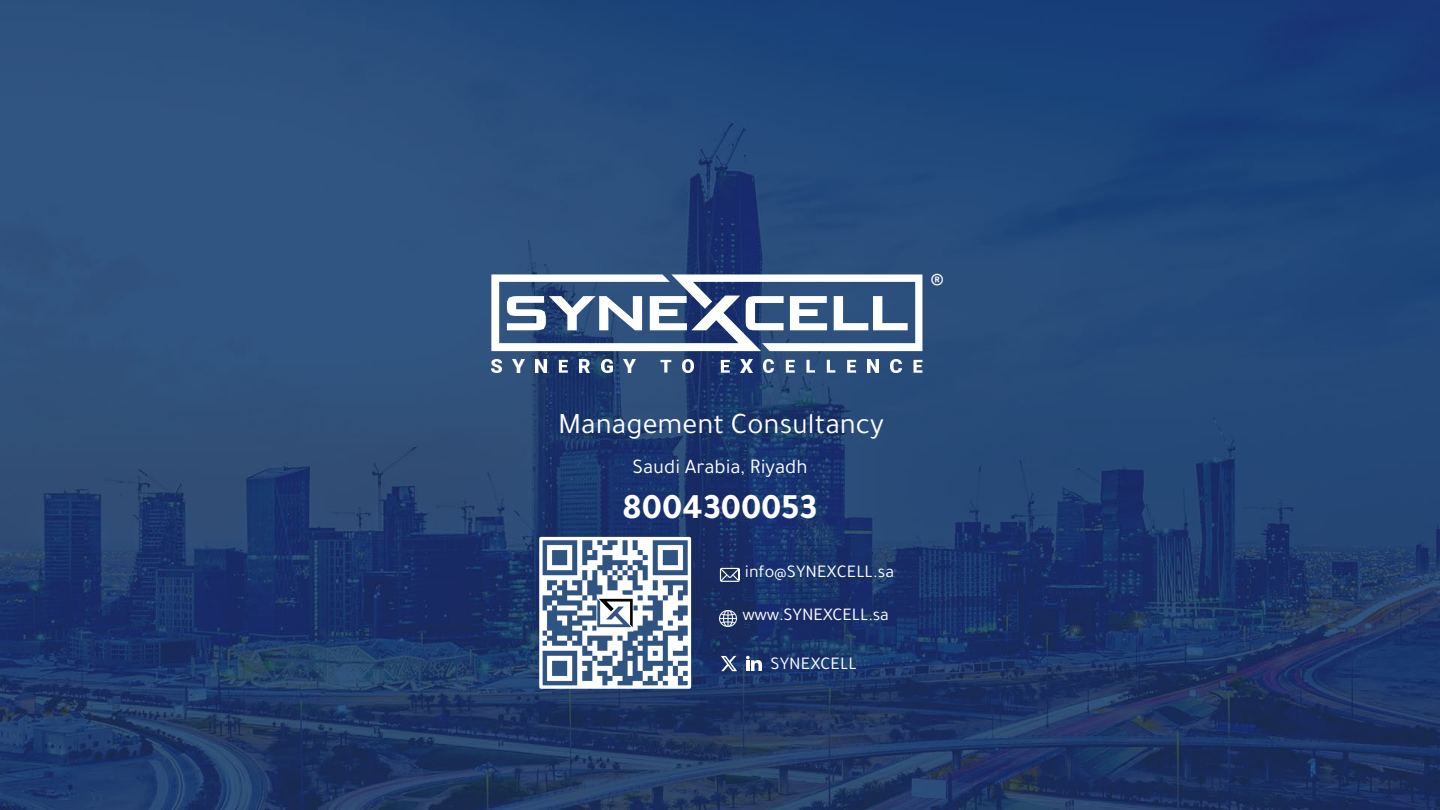
<style>
.page{position:relative;width:1440px;height:810px;background:#fff}
.page>*{position:absolute;margin:0;border:0;box-sizing:border-box;transform-origin:0 0}
.t1{font:700 36px "Tajawal";color:#fff}
.t2{font:36px "Tajawal";color:#fff}
.t3{font:30px "Tajawal";color:#fff}
.t4{font:20.85px "Tajawal";color:#fff}
.t5{font:18px "Tajawal";color:#fff}
</style>
<div class="page">
<img style="left:0;top:0;width:1440px;height:810px">
<svg style="left:491px;top:274px;width:431px;height:77px"></svg>
<svg style="left:491px;top:360px;width:11px;height:13px"></svg>
<svg style="left:513px;top:360px;width:11px;height:13px"></svg>
<svg style="left:536px;top:360px;width:10px;height:13px"></svg>
<svg style="left:559px;top:360px;width:9px;height:13px"></svg>
<svg style="left:580px;top:360px;width:10px;height:13px"></svg>
<svg style="left:602px;top:360px;width:11px;height:13px"></svg>
<svg style="left:624px;top:360px;width:11px;height:13px"></svg>
<svg style="left:660px;top:360px;width:11px;height:13px"></svg>
<svg style="left:682px;top:360px;width:12px;height:13px"></svg>
<svg style="left:721px;top:360px;width:9px;height:13px"></svg>
<svg style="left:741px;top:360px;width:11px;height:13px"></svg>
<svg style="left:763px;top:360px;width:11px;height:13px"></svg>
<svg style="left:786px;top:360px;width:9px;height:13px"></svg>
<svg style="left:806px;top:360px;width:9px;height:13px"></svg>
<svg style="left:827px;top:360px;width:8px;height:13px"></svg>
<svg style="left:847px;top:360px;width:9px;height:13px"></svg>
<svg style="left:868px;top:360px;width:11px;height:13px"></svg>
<svg style="left:891px;top:360px;width:11px;height:13px"></svg>
<svg style="left:914px;top:360px;width:8px;height:13px"></svg>
<svg style="left:720px;top:568px;width:20px;height:14px"></svg>
<img style="left:720px;top:610px;width:17px;height:17px">
<svg style="left:721px;top:656px;width:16px;height:15px"></svg>
<svg style="left:746px;top:656px;width:15px;height:15px"></svg>
<img style="left:543px;top:541px;width:144px;height:144px">
<div style="left:539px;top:537px;width:152px;height:152px;border:3px solid #fff"></div>
<p class="t2" style="left:930px;top:261px;width:16px">®</p>
<p class="t3" style="left:558px;top:403px;width:327px">Management Consultancy</p>
<p class="t4" style="left:633px;top:452px;width:176px">Saudi Arabia, Riyadh</p>
<p class="t1" style="left:623px;top:480px;width:196px">8004300053</p>
<p class="t5" style="left:745px;top:559px;width:151px">info@SYNEXCELL.sa</p>
<p class="t5" style="left:742px;top:602px;width:148px">www.SYNEXCELL.sa</p>
<p class="t5" style="left:771px;top:651px;width:88px">SYNEXCELL</p>
</div>
